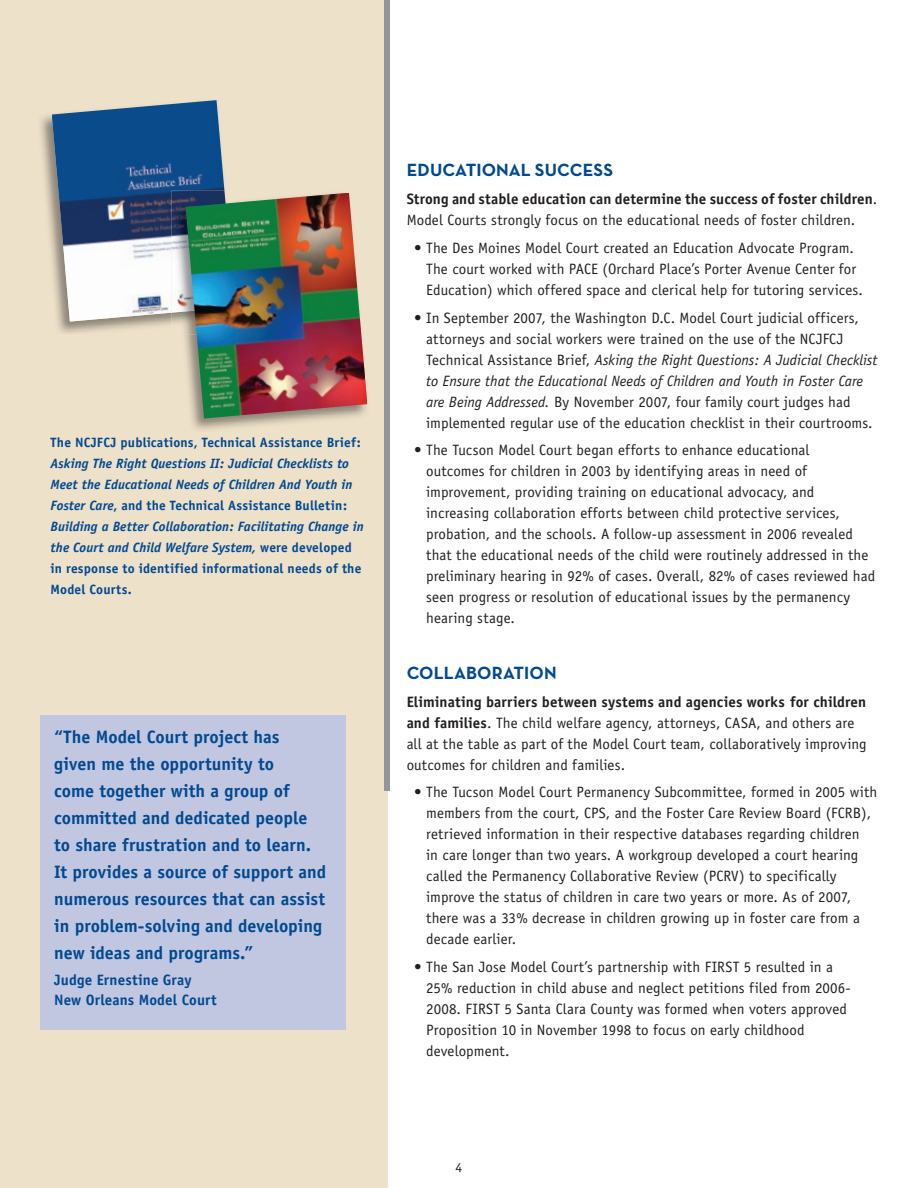
<style>
.page{position:relative;width:918px;height:1188px;background:#fff}
.page>*{position:absolute;margin:0;border:0;box-sizing:border-box;transform-origin:0 0}
.t1{font:700 18px/27px "Officina Sans";color:#014990}
.t2{font:700 18px "Neutra Text";letter-spacing:.005em;color:#014990}
.t3{font:15px/21px "Officina Sans";letter-spacing:.005em;color:#231f20}
.t4{font:700 15px/19.5px "Officina Sans";letter-spacing:.005em;color:#014990}
.t5{font:italic 700 13.5px/21px "Officina Sans";color:#014990}
.t6{font:700 13.5px "Officina Sans";letter-spacing:.01em;color:#014990}
.t7{font:13.5px "Officina Sans";color:#231f20}
.s1{font-style:normal}
.s2{font-weight:700}
.s3{font-style:italic}
</style>
<div class="page">
<div style="left:0;top:0;width:387px;height:1188px;background:#eee1c9"></div>
<div style="left:41px;top:716px;width:305px;height:314px;background:#c1c7e1"></div>
<div style="left:384px;top:0;width:6px;height:790px;background:#939598"></div>
<img style="left:41px;top:115px;width:184px;height:218px">
<img style="left:52px;top:100px;width:172px;height:222px">
<img style="left:185px;top:334px;width:150px;height:96px">
<img style="left:171px;top:313px;width:15px;height:21px">
<img style="left:171px;top:191px;width:54px;height:122px">
<img style="left:186px;top:193px;width:181px;height:225px">
<p class="t6" style="left:51px;top:434px;width:312px">The NCJFCJ publications, Technical Assistance Brief:</p>
<p class="t5" style="left:51px;top:453px;width:315px">Asking The Right Questions II: Judicial Checklists to Meet the Educational Needs of Children And Youth in Foster Care<span class="s1">, and the Technical Assistance Bulletin:<br></span>Building a Better Collaboration: Facilitating Change in the Court and Child Welfare System, <span class="s1">were developed in response to identified informational needs of the Model Courts.</span></p>
<p class="t1" style="left:54px;top:723px;width:273px">“The Model Court project has<br>given me the opportunity to<br>come together with a group of committed and dedicated people to share frustration and to learn.<br>It provides a source of support and numerous resources that can assist in problem-solving and developing new ideas and programs.”</p>
<p class="t4" style="left:54px;top:970px;width:164px">Judge Ernestine Gray<br>New Orleans Model Court</p>
<p class="t2" style="left:407px;top:159px;width:208px">EDUCATIONAL SUCCESS</p>
<p class="t3" style="left:407px;top:189px;width:472px"><span class="s2">Strong and stable education can determine the success of foster children</span>.<br>Model Courts strongly focus on the educational needs of foster children.</p>
<p class="t3" style="left:426px;top:237px;width:438px;text-indent:-12px">• The Des Moines Model Court created an Education Advocate Program.<br>The court worked with PACE (Orchard Place’s Porter Avenue Center for<br>Education) which offered space and clerical help for tutoring services.</p>
<p class="t3" style="left:426px;top:307px;width:453px;text-indent:-12px">• In September 2007, the Washington D.C. Model Court judicial officers, attorneys and social workers were trained on the use of the NCJFCJ Technical Assistance Brief, <span class="s3">Asking the Right Questions: A Judicial Checklist to Ensure that the Educational Needs of Children and Youth in Foster Care are Being Addressed.</span> By November 2007, four family court judges had implemented regular use of the education checklist in their courtrooms.</p>
<p class="t3" style="left:426px;top:440px;width:451px;text-indent:-12px">• The Tucson Model Court began efforts to enhance educational<br>outcomes for children in 2003 by identifying areas in need of improvement, providing training on educational advocacy, and increasing collaboration efforts between child protective services, probation, and the schools. A follow-up assessment in 2006 revealed that the educational needs of the child were routinely addressed in the preliminary hearing in 92% of cases. Overall, 82% of cases reviewed had seen progress or resolution of educational issues by the permanency hearing stage.</p>
<p class="t2" style="left:407px;top:662px;width:152px">COLLABORATION</p>
<p class="t3" style="left:407px;top:691px;width:462px"><span class="s2">Eliminating barriers between systems and agencies works for children and families</span>. The child welfare agency, attorneys, CASA, and others are all at the table as part of the Model Court team, collaboratively improving outcomes for children and families.</p>
<p class="t3" style="left:426px;top:782px;width:453px;text-indent:-12px">• The Tucson Model Court Permanency Subcommittee, formed in 2005 with members from the court, CPS, and the Foster Care Review Board (FCRB), retrieved information in their respective databases regarding children<br>in care longer than two years. A workgroup developed a court hearing called the Permanency Collaborative Review (PCRV) to specifically improve the status of children in care two years or more. As of 2007, there was a 33% decrease in children growing up in foster care from a decade earlier.</p>
<p class="t3" style="left:426px;top:957px;width:426px;text-indent:-12px">• The San Jose Model Court’s partnership with FIRST 5 resulted in a 25% reduction in child abuse and neglect petitions filed from 2006- 2008. FIRST 5 Santa Clara County was formed when voters approved Proposition 10 in November 1998 to focus on early childhood development.</p>
<p class="t7" style="left:456px;top:1160px;width:8px">4</p>
</div>
